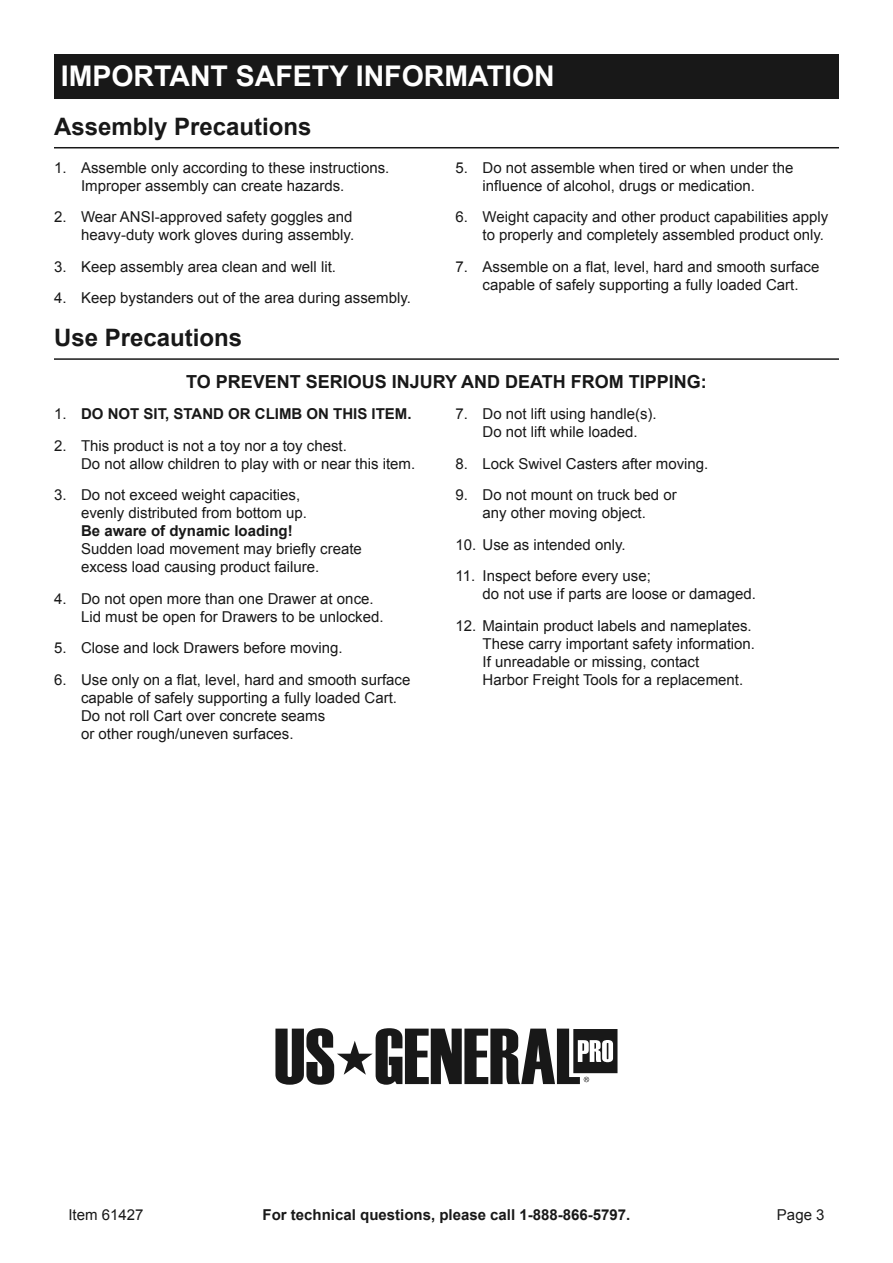
<style>
.page{position:relative;width:893px;height:1263px;background:#fff}
.page>*{position:absolute;margin:0;border:0;box-sizing:border-box;transform-origin:0 0}
.Section_Headers_0931{font:700 28.5px "Arial";color:#fff}
.Header_0931{font:700 24px "Arial";color:#181818}
.Safety_Section_Messa{font:700 18px "Arial";color:#181818}
.t1{font:15px/18px "Arial";color:#181818}
.t2{font:700 15px "Arial";color:#181818}
.s1{font-weight:400}
.s2{font-weight:700}
</style>
<div class="page">
<div style="left:54px;top:54px;width:785px;height:45px;background:#181818"></div>
<hr style="left:54px;top:147px;width:785px;height:1px;background:#181818">
<hr style="left:54px;top:358px;width:785px;height:2px;background:#181818">
<svg style="left:275px;top:1028px;width:342px;height:57px"></svg>
<p class="Section_Headers_0931" style="left:61px;top:56px;width:495px">IMPORTANT SAFETY INFORMATION</p>
<p class="Header_0931" style="left:54px;top:110px;width:259px">Assembly Precautions</p>
<p class="t1" style="left:81px;top:159px;width:310px;text-indent:-27px">1. Assemble only according to these instructions.<br>Improper assembly can create hazards.</p>
<p class="t1" style="left:54px;top:208px;width:302px;text-align:right">2. Wear ANSI-approved safety goggles and heavy-duty work gloves during assembly.</p>
<p class="t1" style="left:54px;top:258px;width:284px">3. Keep assembly area clean and well lit.</p>
<p class="t1" style="left:54px;top:289px;width:358px">4. Keep bystanders out of the area during assembly.</p>
<p class="t1" style="left:482px;top:159px;width:312px;text-indent:-27px">5. Do not assemble when tired or when under the influence of alcohol, drugs or medication.</p>
<p class="t1" style="left:455px;top:208px;width:374px;text-align:right">6. Weight capacity and other product capabilities apply to properly and completely assembled product only.</p>
<p class="t1" style="left:455px;top:258px;width:365px;text-align:center">7. Assemble on a flat, level, hard and smooth surface capable of safely supporting a fully loaded Cart.</p>
<p class="Header_0931" style="left:54px;top:321px;width:190px">Use Precautions</p>
<p class="Safety_Section_Messa" style="left:186px;top:369px;width:522px">TO PREVENT SERIOUS INJURY AND DEATH FROM TIPPING:</p>
<p class="t2" style="left:54px;top:404px;width:359px"><span class="s1">1.</span> DO NOT SIT, STAND OR CLIMB ON THIS ITEM.</p>
<p class="t1" style="left:81px;top:437px;width:336px;text-indent:-27px">2. This product is not a toy nor a toy chest.<br>Do not allow children to play with or near this item.</p>
<p class="t1" style="left:81px;top:486px;width:282px;text-indent:-27px">3. Do not exceed weight capacities,<br>evenly distributed from bottom up.<br><span class="s2">Be aware of dynamic loading!<br></span>Sudden load movement may briefly create excess load causing product failure.</p>
<p class="t1" style="left:81px;top:590px;width:304px;text-indent:-27px">4. Do not open more than one Drawer at once.<br>Lid must be open for Drawers to be unlocked.</p>
<p class="t1" style="left:54px;top:639px;width:290px">5. Close and lock Drawers before moving.</p>
<p class="t1" style="left:81px;top:671px;width:331px;text-indent:-27px">6. Use only on a flat, level, hard and smooth surface capable of safely supporting a fully loaded Cart.<br>Do not roll Cart over concrete seams<br>or other rough/uneven surfaces.</p>
<p class="t1" style="left:455px;top:405px;width:203px;text-align:center">7. Do not lift using handle(s).<br>Do not lift while loaded.</p>
<p class="t1" style="left:455px;top:455px;width:254px">8. Lock Swivel Casters after moving.</p>
<p class="t1" style="left:455px;top:486px;width:223px;text-align:center">9. Do not mount on truck bed or any other moving object.</p>
<p class="t1" style="left:455px;top:536px;width:172px">10. Use as intended only.</p>
<p class="t1" style="left:482px;top:567px;width:275px;text-indent:-27px">11. Inspect before every use;<br>do not use if parts are loose or damaged.</p>
<p class="t1" style="left:482px;top:617px;width:274px;text-indent:-27px">12. Maintain product labels and nameplates.<br>These carry important safety information.<br>If unreadable or missing, contact<br>Harbor Freight Tools for a replacement.</p>
<p class="t1" style="left:68px;top:1206px;width:77px">Item 61427</p>
<p class="t2" style="left:263px;top:1205px;width:369px">For technical questions, please call 1-888-866-5797.</p>
<p class="t1" style="left:777px;top:1206px;width:49px">Page 3</p>
</div>
